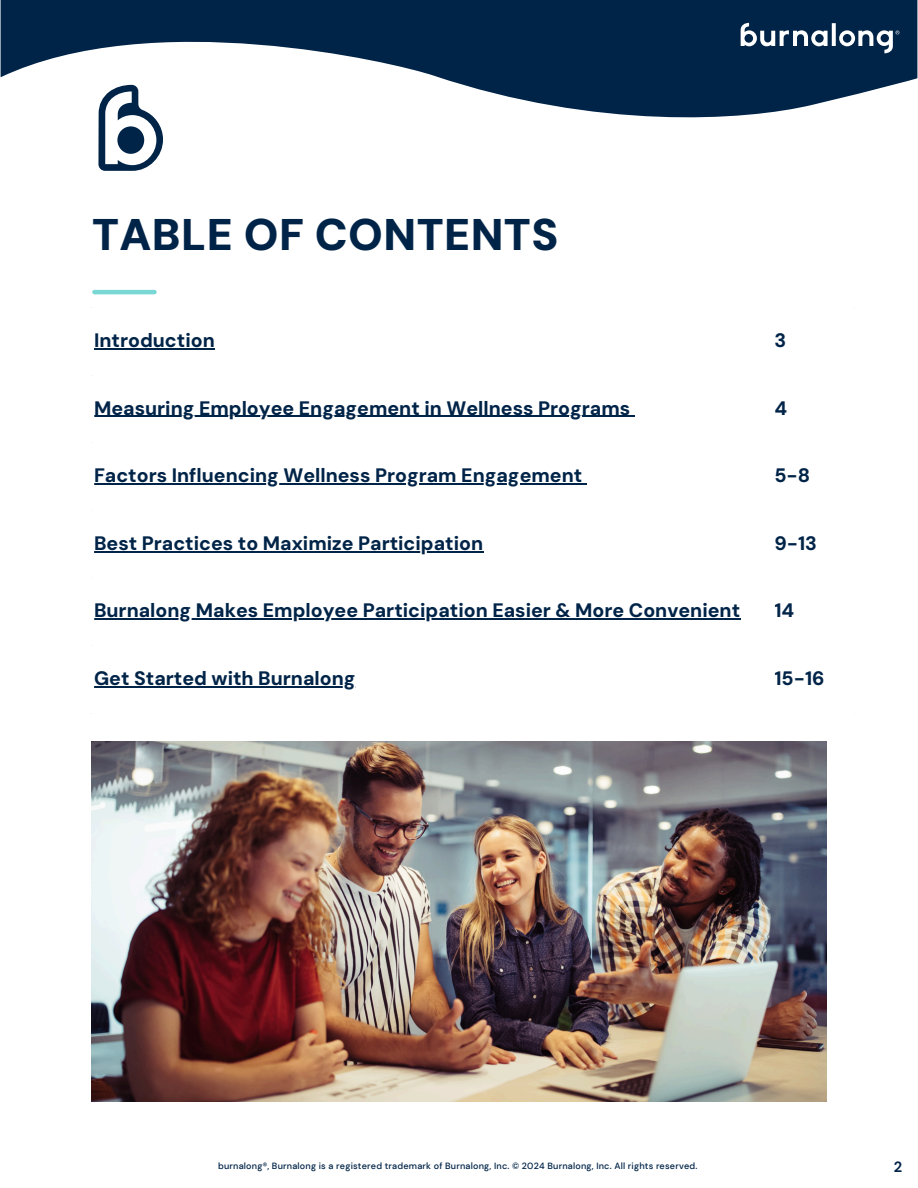
<style>
.page{position:relative;width:918px;height:1188px;background:#fff}
.page>*{position:absolute;margin:0;border:0;box-sizing:border-box;transform-origin:0 0}
.t1{font:900 44.25px "DM Sans";letter-spacing:.01em;color:#002448}
.t2{font:800 19.5px "DM Sans";color:#002448}
.t3{font:700 14.7px "DM Sans";color:#002448}
.t4{font:500 9px "DM Sans";letter-spacing:.025em;color:#002448}
</style>
<div class="page">
<svg style="left:1px;top:0;width:916px;height:117px;fill:#002448"></svg>
<svg style="left:98px;top:85px;width:65px;height:85px"></svg>
<hr style="left:94px;top:348px;width:121px;height:1px;background:#002448">
<hr style="left:94px;top:416px;width:536px;height:1px;background:#002448">
<hr style="left:94px;top:483px;width:488px;height:2px;background:#002448">
<hr style="left:94px;top:551px;width:389px;height:1px;background:#002448">
<hr style="left:94px;top:618px;width:477px;height:2px;background:#002448">
<hr style="left:571px;top:618px;width:169px;height:2px;background:#002448">
<hr style="left:94px;top:686px;width:262px;height:1px;background:#002448">
<svg style="left:741px;top:23px;width:158px;height:30px"></svg>
<hr style="left:94px;top:290px;width:60px;height:4px;background:#7ad8d4">
<img style="left:92px;top:741px;width:734px;height:360px">
<h1 class="t1" style="left:92px;top:206px;width:468px">TABLE OF CONTENTS</h1>
<p class="t2" style="left:94px;top:328px;width:122px">Introduction</p>
<p class="t2" style="left:774px;top:328px;width:13px">3</p>
<p class="t2" style="left:94px;top:396px;width:538px">Measuring Employee Engagement in Wellness Programs</p>
<p class="t2" style="left:774px;top:396px;width:14px">4</p>
<p class="t2" style="left:94px;top:463px;width:490px">Factors Influencing Wellness Program Engagement</p>
<p class="t2" style="left:774px;top:463px;width:37px">5-8</p>
<p class="t2" style="left:94px;top:531px;width:391px">Best Practices to Maximize Participation</p>
<p class="t2" style="left:774px;top:531px;width:44px">9-13</p>
<p class="t2" style="left:94px;top:598px;width:648px">Burnalong Makes Employee Participation Easier &amp; More Convenient</p>
<p class="t2" style="left:774px;top:598px;width:21px">14</p>
<p class="t2" style="left:94px;top:666px;width:263px">Get Started with Burnalong</p>
<p class="t2" style="left:774px;top:666px;width:52px">15-16</p>
<p class="t4" style="left:218px;top:1160px;width:481px">burnalong®, Burnalong is a registered trademark of Burnalong, Inc. © 2024 Burnalong, Inc. All rights reserved.</p>
<p class="t3" style="left:894px;top:1157px;width:10px">2</p>
</div>
